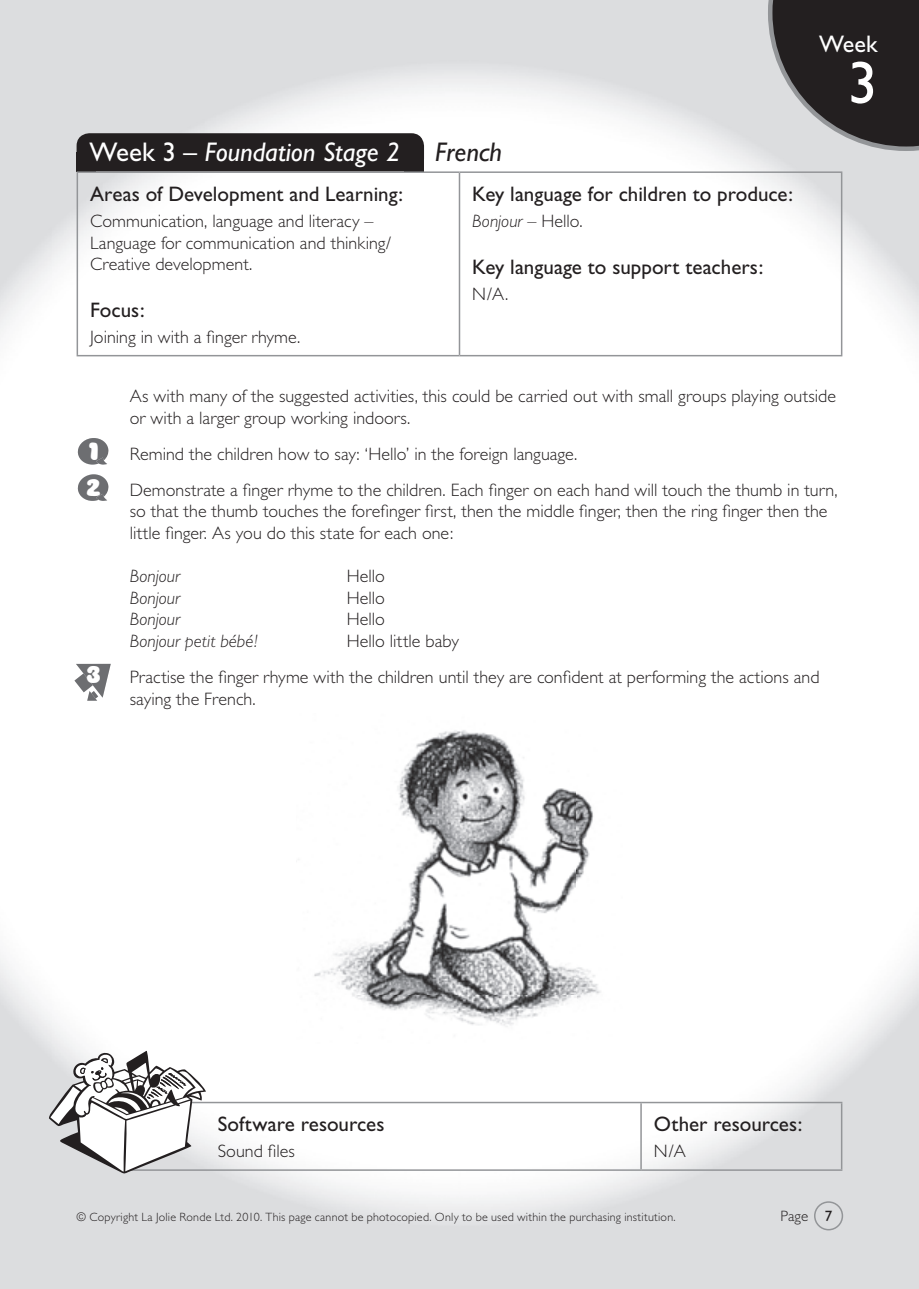
<style>
.page{position:relative;width:919px;height:1289px;background:#fff}
.page>*{position:absolute;margin:0;border:0;box-sizing:border-box;transform-origin:0 0}
.t1{font:60px "Gill Sans";color:#fff}
.t2{font:italic 27px "Gill Sans";letter-spacing:-.005em;color:#fff}
.t3{font:italic 27px "Gill Sans";color:#231f20}
.t4{font:24px "Gill Sans";color:#fff}
.t5{font:24px "JI Chubby Caps";color:#fff}
.t6{font:21px "Gill Sans";color:#231f20}
.t7{font:300 18px/21.6px "Gill Sans";color:#231f20}
.t8{font:italic 300 18px "Gill Sans";color:#231f20}
.t9{font:300 15px "Gill Sans";color:#231f20}
.t10{font:300 12px "Gill Sans";letter-spacing:.015em;color:#231f20}
.s1{font-style:normal}
.s2{font-weight:400}
</style>
<div class="page">
<div style="left:0;top:0;width:918px;height:1288px;background:#dcdddf"></div>
<div style="left:204px;top:72px;width:357px;height:678px;background:#fff"></div>
<div style="left:561px;top:82px;width:153px;height:668px;background:#fff"></div>
<div style="left:102px;top:173px;width:102px;height:877px;background:#fff"></div>
<img style="left:714px;top:132px;width:102px;height:1025px">
<img style="left:51px;top:182px;width:51px;height:868px">
<img style="left:816px;top:183px;width:51px;height:923px">
<img style="left:0;top:247px;width:51px;height:796px">
<img style="left:867px;top:245px;width:51px;height:801px">
<img style="left:204px;top:750px;width:102px;height:445px">
<img style="left:613px;top:750px;width:102px;height:445px">
<img style="left:306px;top:1043px;width:307px;height:173px">
<svg style="left:767px;top:0;width:151px;height:151px"></svg>
<svg style="left:415px;top:162px;width:9px;height:9px"></svg>
<svg style="left:77px;top:162px;width:9px;height:9px"></svg>
<div style="left:77px;top:133px;width:347px;height:38px;background:#231f20;border-radius:13px"></div>
<img style="left:77px;top:438px;width:32px;height:26px">
<svg style="left:96px;top:457px;width:11px;height:7px"></svg>
<img style="left:77px;top:474px;width:32px;height:27px">
<svg style="left:96px;top:494px;width:11px;height:7px"></svg>
<img style="left:296px;top:713px;width:327px;height:330px">
<img style="left:74px;top:673px;width:2px;height:19px">
<img style="left:76px;top:664px;width:35px;height:33px">
<svg style="left:87px;top:691px;width:11px;height:9px"></svg>
<div style="left:814px;top:1201px;width:29px;height:29px;border:2px solid #939598;border-radius:50%"></div>
<hr style="left:77px;top:171px;width:382px;height:2px;background:#939598">
<hr style="left:77px;top:173px;width:1px;height:182px;background:#939598">
<hr style="left:459px;top:171px;width:383px;height:2px;background:#939598">
<hr style="left:458px;top:173px;width:2px;height:182px;background:#939598">
<hr style="left:840px;top:173px;width:2px;height:182px;background:#939598">
<hr style="left:77px;top:355px;width:382px;height:1px;background:#939598">
<hr style="left:459px;top:355px;width:383px;height:1px;background:#939598">
<hr style="left:130px;top:1101px;width:511px;height:2px;background:#939598">
<hr style="left:641px;top:1101px;width:201px;height:2px;background:#939598">
<hr style="left:640px;top:1103px;width:1px;height:66px;background:#939598">
<hr style="left:840px;top:1103px;width:2px;height:66px;background:#939598">
<hr style="left:130px;top:1169px;width:511px;height:1px;background:#939598">
<hr style="left:641px;top:1169px;width:201px;height:1px;background:#939598">
<svg style="left:49px;top:1050px;width:157px;height:123px"></svg>
<h3 class="t4" style="left:819px;top:30px;width:60px">Week</h3>
<h2 class="t2" style="left:89px;top:137px;width:312px"><span class="s1">Week 3 –</span> Foundation Stage 2</h2>
<h2 class="t3" style="left:435px;top:137px;width:68px">French</h2>
<p class="t6" style="left:90px;top:182px;width:314px">Areas of Development and Learning:</p>
<p class="t7" style="left:90px;top:210px;width:302px">Communication, language and literacy –<br>Language for communication and thinking/<br>Creative development.</p>
<p class="t6" style="left:90px;top:298px;width:56px">Focus:</p>
<p class="t7" style="left:90px;top:326px;width:212px">Joining in with a finger rhyme.</p>
<p class="t6" style="left:472px;top:182px;width:322px">Key language for children to produce:</p>
<p class="t8" style="left:472px;top:211px;width:112px">Bonjour <span class="s1">– Hello.</span></p>
<p class="t6" style="left:472px;top:255px;width:292px">Key language to support teachers:</p>
<p class="t7" style="left:472px;top:283px;width:38px">N/A.</p>
<h1 class="t1" style="left:847px;top:48px;width:31px">3</h1>
<p class="t7" style="left:130px;top:385px;width:708px">As with many of the suggested activities, this could be carried out with small groups playing outside or with a larger group working indoors.</p>
<h3 class="t5" style="left:88px;top:440px;width:12px">1</h3>
<p class="t7" style="left:130px;top:443px;width:449px">Remind the children how to say: ‘Hello’ in the foreign language.</p>
<h3 class="t5" style="left:86px;top:476px;width:17px">2</h3>
<p class="t7" style="left:130px;top:479px;width:709px">Demonstrate a finger rhyme to the children. Each finger on each hand will touch the thumb in turn, so that the thumb touches the forefinger first, then the middle finger, then the ring finger then the little finger. As you do this state for each one:</p>
<p class="t8" style="left:130px;top:566px;width:52px">Bonjour</p>
<p class="t7" style="left:347px;top:565px;width:40px">Hello</p>
<p class="t8" style="left:130px;top:587px;width:52px">Bonjour</p>
<p class="t7" style="left:347px;top:587px;width:40px">Hello</p>
<p class="t8" style="left:130px;top:609px;width:52px">Bonjour</p>
<p class="t7" style="left:347px;top:608px;width:40px">Hello</p>
<p class="t8" style="left:130px;top:631px;width:129px">Bonjour petit bébé!</p>
<p class="t7" style="left:347px;top:630px;width:114px">Hello little baby</p>
<h3 class="t5" style="left:86px;top:663px;width:17px">3</h3>
<p class="t7" style="left:130px;top:666px;width:691px">Practise the finger rhyme with the children until they are confident at performing the actions and saying the French.</p>
<p class="t6" style="left:218px;top:1112px;width:168px">Software resources</p>
<p class="t7" style="left:218px;top:1140px;width:79px">Sound files</p>
<p class="t6" style="left:653px;top:1112px;width:150px">Other resources:</p>
<p class="t7" style="left:653px;top:1140px;width:34px">N/A</p>
<p class="t10" style="left:77px;top:1210px;width:600px">© Copyright La Jolie Ronde Ltd. 2010. This page cannot be photocopied. Only to be used within the purchasing institution.</p>
<p class="t9" style="left:780px;top:1207px;width:53px">Page <span class="s2">7</span></p>
</div>
